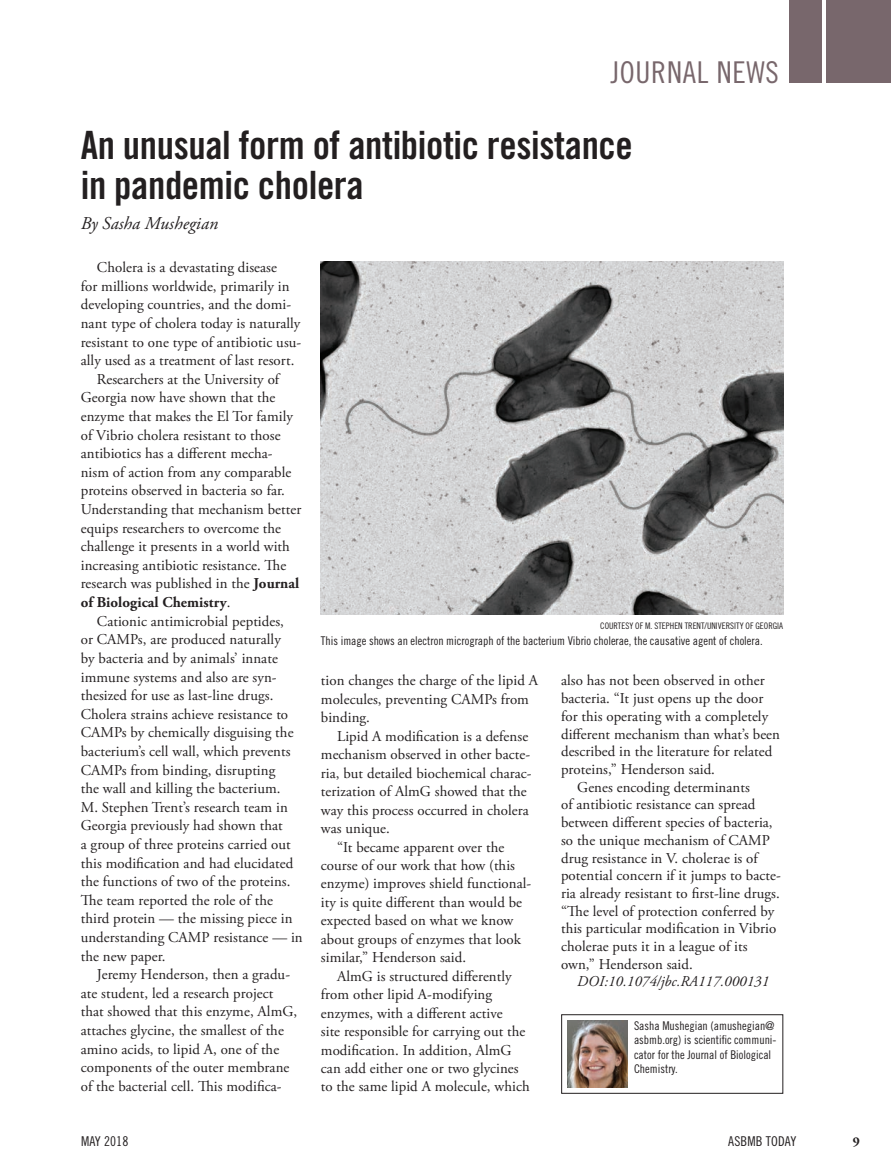
<style>
.page{position:relative;width:891px;height:1175px;background:#fff}
.page>*{position:absolute;margin:0;border:0;box-sizing:border-box;transform-origin:0 0}
.AT_sansFEAT_text2{font:39px/40.5px "Trade Gothic Bold Cond Twenty";letter-spacing:-.01em;color:#231f20}
.AT_SansText1_Drop{font:30px "Trade Gothic Cond Eighteen";letter-spacing:.025em;color:#78676c}
.Pullquote_Serif_18_2{font:italic 18px "Adobe Garamond Pro";letter-spacing:.005em;color:#231f20}
.AT_sansFEAT_text2-2{font:15px/18.6px "Adobe Garamond Pro";letter-spacing:.005em;color:#231f20}
.AT_sansFEAT_text2-3{font:italic 15px "Adobe Garamond Pro";letter-spacing:.005em;color:#231f20}
.t1{font:13.5px "Trade Gothic Cond Eighteen";letter-spacing:.01em;color:#231f20}
.t2{font:700 13.5px "Adobe Garamond Pro";color:#231f20}
.AT_SansText1_Drop-2{font:12px/14.4px "Trade Gothic Cond Eighteen";color:#231f20}
.AT_SansText1_Drop-3{font:9px "Trade Gothic Cond Eighteen";color:#231f20}
.s1{font-weight:700}
</style>
<div class="page">
<img style="left:321px;top:261px;width:462px;height:353px">
<div style="left:826px;top:0;width:65px;height:83px;background:#78676c"></div>
<div style="left:789px;top:0;width:33px;height:83px;background:#78676c"></div>
<div style="left:561px;top:1014px;width:222px;height:79px;border:1px solid #231f20"></div>
<img style="left:568px;top:1020px;width:59px;height:67px">
<p class="AT_SansText1_Drop" style="left:611px;top:54px;width:170px">JOURNAL NEWS</p>
<p class="AT_sansFEAT_text2" style="left:81px;top:124px;width:554px">An unusual form of antibiotic resistance in pandemic cholera</p>
<p class="Pullquote_Serif_18_2" style="left:81px;top:212px;width:139px">By Sasha Mushegian</p>
<p class="AT_sansFEAT_text2-2" style="left:81px;top:259px;width:222px;text-indent:16px">Cholera is a devastating disease<br>for millions worldwide, primarily in developing countries, and the domi&shy;nant type of cholera today is naturally resistant to one type of antibiotic usu&shy;ally used as a treatment of last resort.</p>
<p class="AT_sansFEAT_text2-2" style="left:81px;top:370px;width:222px;text-indent:16px">Researchers at the University of Georgia now have shown that the enzyme that makes the El Tor family of Vibrio cholera resistant to those antibiotics has a different mecha&shy;nism of action from any comparable proteins observed in bacteria so far.<br>Understanding that mechanism better equips researchers to overcome the challenge it presents in a world with increasing antibiotic resistance. The research was published in the <span class="s1">Journal of Biological Chemistry</span>.</p>
<p class="AT_sansFEAT_text2-2" style="left:81px;top:612px;width:224px;text-indent:16px">Cationic antimicrobial peptides,<br>or CAMPs, are produced naturally<br>by bacteria and by animals’ innate immune systems and also are syn&shy;thesized for use as last-line drugs.<br>Cholera strains achieve resistance to CAMPs by chemically disguising the bacterium’s cell wall, which prevents CAMPs from binding, disrupting<br>the wall and killing the bacterium.<br>M. Stephen Trent’s research team in Georgia previously had shown that<br>a group of three proteins carried out this modification and had elucidated the functions of two of the proteins.<br>The team reported the role of the third protein — the missing piece in understanding CAMP resistance — in the new paper.</p>
<p class="AT_sansFEAT_text2-2" style="left:81px;top:965px;width:218px;text-indent:16px">Jeremy Henderson, then a gradu&shy;ate student, led a research project that showed that this enzyme, AlmG, attaches glycine, the smallest of the amino acids, to lipid A, one of the components of the outer membrane of the bacterial cell. This modifica-</p>
<p class="AT_SansText1_Drop-3" style="left:600px;top:620px;width:184px">COURTESY OF M. STEPHEN TRENT/UNIVERSITY OF GEORGIA</p>
<p class="AT_SansText1_Drop-2" style="left:321px;top:633px;width:443px">This image shows an electron micrograph of the bacterium Vibrio cholerae, the causative agent of cholera.</p>
<p class="AT_sansFEAT_text2-2" style="left:321px;top:672px;width:219px">tion changes the charge of the lipid A molecules, preventing CAMPs from binding.</p>
<p class="AT_sansFEAT_text2-2" style="left:321px;top:727px;width:212px;text-indent:16px">Lipid A modification is a defense mechanism observed in other bacte&shy;ria, but detailed biochemical charac&shy;terization of AlmG showed that the way this process occurred in cholera was unique.</p>
<p class="AT_sansFEAT_text2-2" style="left:321px;top:838px;width:212px;text-indent:16px">“It became apparent over the course of our work that how (this enzyme) improves shield functional&shy;ity is quite different than would be expected based on what we know about groups of enzymes that look similar,” Henderson said.</p>
<p class="AT_sansFEAT_text2-2" style="left:321px;top:967px;width:210px;text-indent:16px">AlmG is structured differently from other lipid A-modifying enzymes, with a different active<br>site responsible for carrying out the modification. In addition, AlmG can add either one or two glycines to the same lipid A molecule, which</p>
<p class="AT_sansFEAT_text2-2" style="left:561px;top:672px;width:221px;line-height:17.7px">also has not been observed in other bacteria. “It just opens up the door for this operating with a completely different mechanism than what’s been described in the literature for related proteins,” Henderson said.</p>
<p class="AT_sansFEAT_text2-2" style="left:561px;top:778px;width:221px;line-height:17.7px;text-indent:16px">Genes encoding determinants<br>of antibiotic resistance can spread between different species of bacteria, so the unique mechanism of CAMP drug resistance in V. cholerae is of potential concern if it jumps to bacte&shy;ria already resistant to first-line drugs. “The level of protection conferred by this particular modification in Vibrio cholerae puts it in a league of its own,” Henderson said.</p>
<p class="AT_sansFEAT_text2-3" style="left:577px;top:972px;width:193px">DOI:10.1074/jbc.RA117.000131</p>
<p class="AT_SansText1_Drop-2" style="left:634px;top:1018px;width:144px">Sasha Mushegian (amushegian@ asbmb.org) is scientific communi&shy;cator for the Journal of Biological<br>Chemistry.</p>
<p class="t1" style="left:81px;top:1133px;width:49px">MAY 2018</p>
<p class="t1" style="left:728px;top:1133px;width:70px">ASBMB TODAY</p>
<p class="t2" style="left:853px;top:1133px;width:9px">9</p>
</div>
